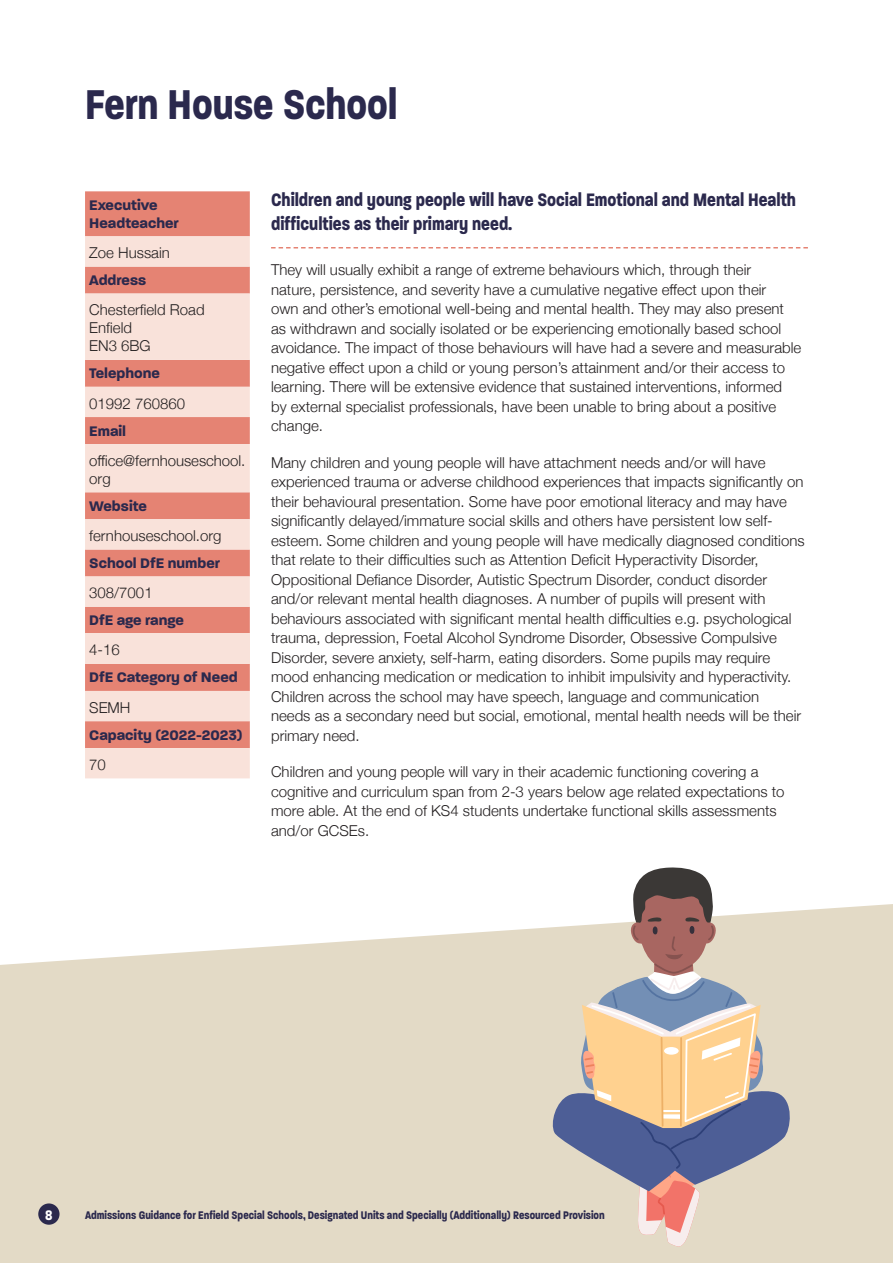
<style>
.page{position:relative;width:893px;height:1263px;background:#fff}
.page>*{position:absolute;margin:0;border:0;box-sizing:border-box;transform-origin:0 0}
.School{font:700 45px "Paralucent Condensed";color:#2b294d}
.First_para{font:700 19.5px/24px "Paralucent Condensed";color:#2b294d}
.Body_copy__4mm{font:300 15px/19.5px "Helvetica Neue";color:#231f20}
.Field_headings{font:700 15px/18px "Paralucent";color:#2b294d}
.Field_body_copy{font:300 15px/18px "Helvetica Neue";color:#231f20}
.t1{font:700 15px "Paralucent Condensed";color:#fff}
.t2{font:700 12px "Paralucent Condensed";color:#2b294d}
</style>
<div class="page">
<div style="left:0;top:825px;width:893px;height:438px;background:#e3dac6"></div>
<svg style="left:0;top:778px;width:893px;height:187px;fill:#fff"></svg>
<svg style="left:271px;top:247px;width:537px;height:1px"></svg>
<svg style="left:550px;top:867px;width:244px;height:380px"></svg>
<div style="left:85px;top:191px;width:165px;height:45px;background:#e58373"></div>
<svg style="left:85px;top:236px;width:165px;height:542px;background:#f0baaf"></svg>
<div style="left:85px;top:634px;width:165px;height:30px;background:#f9e2da"></div>
<div style="left:38px;top:1203px;width:22px;height:22px;background:#2b294d;border-radius:50%"></div>
<p class="School" style="left:85px;top:77px;width:314px">Fern House School</p>
<p class="Field_headings" style="left:89px;top:196px;width:91px">Executive<br>Headteacher</p>
<p class="Field_body_copy" style="left:89px;top:243px;width:82px">Zoe Hussain</p>
<p class="Field_headings" style="left:89px;top:271px;width:58px">Address</p>
<p class="Field_body_copy" style="left:89px;top:300px;width:117px">Chesterfield Road</p>
<p class="Field_body_copy" style="left:89px;top:318px;width:44px">Enfield</p>
<p class="Field_body_copy" style="left:89px;top:336px;width:63px">EN3 6BG</p>
<p class="Field_headings" style="left:89px;top:364px;width:72px">Telephone</p>
<p class="Field_body_copy" style="left:89px;top:393px;width:97px">01992 760860</p>
<p class="Field_headings" style="left:89px;top:422px;width:38px">Email</p>
<p class="Field_body_copy" style="left:89px;top:450px;width:158px">office@fernhouseschool. org</p>
<p class="Field_headings" style="left:89px;top:497px;width:59px">Website</p>
<p class="Field_body_copy" style="left:89px;top:525px;width:134px">fernhouseschool.org</p>
<p class="Field_headings" style="left:89px;top:554px;width:132px">School DfE number</p>
<p class="Field_body_copy" style="left:89px;top:583px;width:65px">308/7001</p>
<p class="Field_headings" style="left:89px;top:611px;width:96px">DfE age range</p>
<p class="Body_copy__4mm" style="left:89px;top:639px;width:32px">4-16</p>
<p class="Field_headings" style="left:89px;top:668px;width:150px">DfE Category of Need</p>
<p class="Body_copy__4mm" style="left:89px;top:696px;width:43px">SEMH</p>
<p class="Field_headings" style="left:89px;top:726px;width:155px">Capacity (2022-2023)</p>
<p class="Field_body_copy" style="left:89px;top:754px;width:18px">70</p>
<p class="First_para" style="left:271px;top:188px;width:526px">Children and young people will have Social Emotional and Mental Health difficulties as their primary need.</p>
<p class="Body_copy__4mm" style="left:271px;top:259px;width:532px">They will usually exhibit a range of extreme behaviours which, through their<br>nature, persistence, and severity have a cumulative negative effect upon their<br>own and other’s emotional well-being and mental health. They may also present as withdrawn and socially isolated or be experiencing emotionally based school avoidance. The impact of those behaviours will have had a severe and measurable negative effect upon a child or young person’s attainment and/or their access to learning. There will be extensive evidence that sustained interventions, informed by external specialist professionals, have been unable to bring about a positive change.</p>
<p class="Body_copy__4mm" style="left:271px;top:451px;width:535px">Many children and young people will have attachment needs and/or will have experienced trauma or adverse childhood experiences that impacts significantly on their behavioural presentation. Some have poor emotional literacy and may have significantly delayed/immature social skills and others have persistent low self&shy;esteem. Some children and young people will have medically diagnosed conditions that relate to their difficulties such as Attention Deficit Hyperactivity Disorder, Oppositional Defiance Disorder, Autistic Spectrum Disorder, conduct disorder and/or relevant mental health diagnoses. A number of pupils will present with behaviours associated with significant mental health difficulties e.g. psychological trauma, depression, Foetal Alcohol Syndrome Disorder, Obsessive Compulsive Disorder, severe anxiety, self-harm, eating disorders. Some pupils may require mood enhancing medication or medication to inhibit impulsivity and hyperactivity.<br>Children across the school may have speech, language and communication<br>needs as a secondary need but social, emotional, mental health needs will be their primary need.</p>
<p class="Body_copy__4mm" style="left:271px;top:761px;width:515px">Children and young people will vary in their academic functioning covering a cognitive and curriculum span from 2-3 years below age related expectations to more able. At the end of KS4 students undertake functional skills assessments and/or GCSEs.</p>
<p class="t1" style="left:45px;top:1206px;width:9px">8</p>
<p class="t2" style="left:85px;top:1207px;width:521px">Admissions Guidance for Enfield Special Schools, Designated Units and Specially (Additionally) Resourced Provision</p>
</div>
